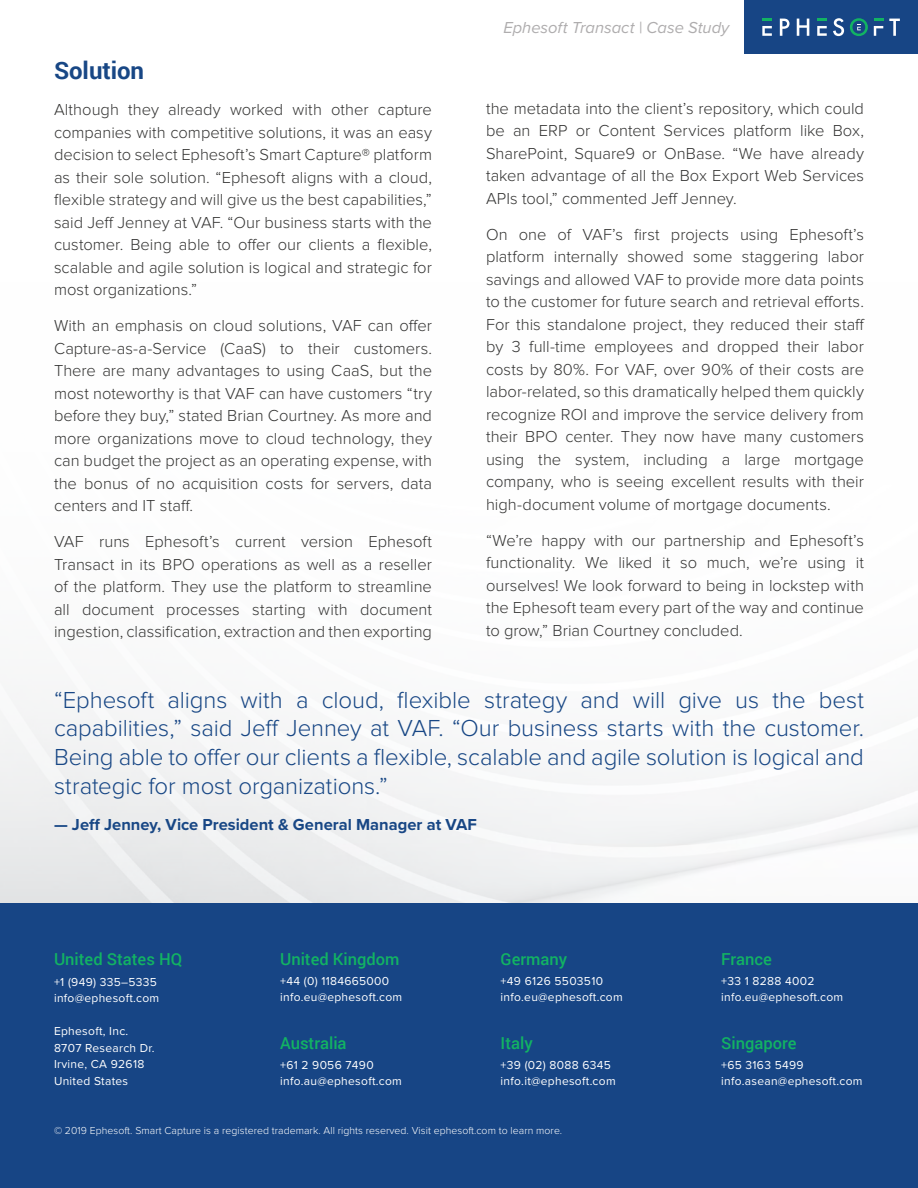
<style>
.page{position:relative;width:918px;height:1188px;background:#fff}
.page>*{position:absolute;margin:0;border:0;box-sizing:border-box;transform-origin:0 0}
.t1{font:300 24px/28.8px "Proxima Nova";letter-spacing:-.005em;color:#184785;text-align:justify}
.t2{font:700 24px "Roboto";color:#184785}
.t3{font:300 16.5px/22.5px "Proxima Nova";color:#353534;text-align:justify}
.t4{font:500 16.5px "Roboto";color:#12b363}
.t5{font:700 16.5px "Proxima Nova";color:#184785}
.t6{font:italic 16.5px "Proxima Nova";color:#afadae}
.t7{font:12px/16.5px "Proxima Nova";letter-spacing:.025em;color:#fff}
.t8{font:300 10.5px "Proxima Nova";letter-spacing:.005em;color:#fff}
</style>
<div class="page">
<div style="left:744px;top:0;width:174px;height:54px;background:#174585"></div>
<svg style="left:889px;top:19px;width:11px;height:17px"></svg>
<svg style="left:780px;top:19px;width:9px;height:17px"></svg>
<svg style="left:797px;top:19px;width:12px;height:17px"></svg>
<svg style="left:833px;top:18px;width:11px;height:18px"></svg>
<svg style="left:874px;top:19px;width:9px;height:17px"></svg>
<svg style="left:817px;top:19px;width:10px;height:17px"></svg>
<svg style="left:762px;top:19px;width:10px;height:17px"></svg>
<svg style="left:850px;top:18px;width:18px;height:18px"></svg>
<div style="left:0;top:903px;width:918px;height:285px;background:#174585"></div>
<h1 class="t2" style="left:54px;top:54px;width:92px">Solution</h1>
<p class="t3" style="left:54px;top:99px;width:380px">Although they already worked with other capture companies with competitive solutions, it was an easy decision to select Ephesoft’s Smart Capture® platform as their sole solution. “Ephesoft aligns with a cloud, flexible strategy and will give us the best capabilities,” said Jeff Jenney at VAF. “Our business starts with the customer. Being able to offer our clients a flexible, scalable and agile solution is logical and strategic for most organizations.”</p>
<p class="t3" style="left:54px;top:315px;width:380px">With an emphasis on cloud solutions, VAF can offer Capture-as-a-Service (CaaS) to their customers.<br>There are many advantages to using CaaS, but the most noteworthy is that VAF can have customers “try before they buy,” stated Brian Courtney. As more and more organizations move to cloud technology, they can budget the project as an operating expense, with the bonus of no acquisition costs for servers, data centers and IT staff.</p>
<p class="t3" style="left:54px;top:531px;width:380px">VAF runs Ephesoft’s current version Ephesoft Transact in its BPO operations as well as a reseller of the platform. They use the platform to streamline all document processes starting with document ingestion, classification, extraction and then exporting</p>
<p class="t6" style="left:503px;top:16px;width:227px">Ephesoft Transact | Case Study</p>
<p class="t3" style="left:486px;top:98px;width:380px">the metadata into the client’s repository, which could be an ERP or Content Services platform like Box, SharePoint, Square9 or OnBase. “We have already taken advantage of all the Box Export Web Services APIs tool,” commented Jeff Jenney.</p>
<p class="t3" style="left:486px;top:224px;width:380px">On one of VAF’s first projects using Ephesoft’s platform internally showed some staggering labor savings and allowed VAF to provide more data points to the customer for future search and retrieval efforts.<br>For this standalone project, they reduced their staff by 3 full-time employees and dropped their labor costs by 80%. For VAF, over 90% of their costs are labor-related, so this dramatically helped them quickly recognize ROI and improve the service delivery from their BPO center. They now have many customers using the system, including a large mortgage company, who is seeing excellent results with their high-document volume of mortgage documents.</p>
<p class="t3" style="left:486px;top:530px;width:380px">“We’re happy with our partnership and Ephesoft’s functionality. We liked it so much, we’re using it ourselves! We look forward to being in lockstep with the Ephesoft team every part of the way and continue to grow,” Brian Courtney concluded.</p>
<p class="t1" style="left:54px;top:686px;width:812px">“Ephesoft aligns with a cloud, flexible strategy and will give us the best capabilities,” said Jeff Jenney at VAF. “Our business starts with the customer.<br>Being able to offer our clients a flexible, scalable and agile solution is logical and strategic for most organizations.”</p>
<p class="t5" style="left:54px;top:812px;width:424px">— Jeff Jenney, Vice President &amp; General Manager at VAF</p>
<p class="t4" style="left:54px;top:948px;width:130px">United States HQ</p>
<p class="t7" style="left:54px;top:973px;width:107px">+1 (949) 335–5335 info@ephesoft.com</p>
<p class="t7" style="left:54px;top:1022px;width:102px">Ephesoft, Inc.<br>8707 Research Dr.<br>Irvine, CA 92618<br>United States</p>
<p class="t4" style="left:280px;top:948px;width:121px">United Kingdom</p>
<p class="t7" style="left:280px;top:972px;width:124px">+44 (0) 1184665000 info.eu@ephesoft.com</p>
<p class="t4" style="left:280px;top:1032px;width:68px">Australia</p>
<p class="t7" style="left:280px;top:1056px;width:123px">+61 2 9056 7490 info.au@ephesoft.com</p>
<p class="t4" style="left:501px;top:948px;width:68px">Germany</p>
<p class="t7" style="left:501px;top:972px;width:124px">+49 6126 5503510 info.eu@ephesoft.com</p>
<p class="t4" style="left:501px;top:1032px;width:34px">Italy</p>
<p class="t7" style="left:501px;top:1056px;width:117px">+39 (02) 8088 6345 info.it@ephesoft.com</p>
<p class="t8" style="left:54px;top:1125px;width:510px">© 2019 Ephesoft. Smart Capture is a registered trademark. All rights reserved. Visit ephesoft.com to learn more.</p>
<p class="t4" style="left:721px;top:948px;width:52px">France</p>
<p class="t7" style="left:721px;top:972px;width:124px">+33 1 8288 4002 info.eu@ephesoft.com</p>
<p class="t4" style="left:721px;top:1032px;width:77px">Singapore</p>
<p class="t7" style="left:721px;top:1056px;width:143px">+65 3163 5499 info.asean@ephesoft.com</p>
</div>
